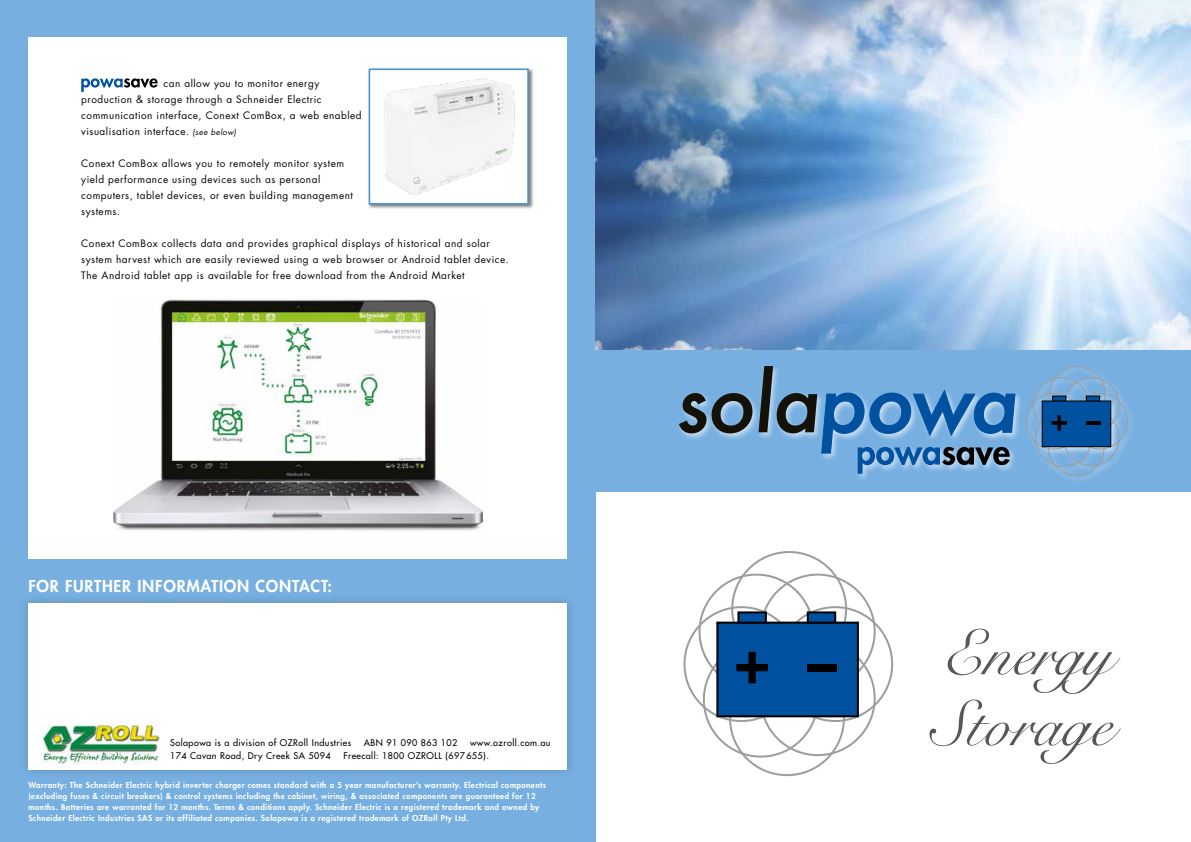
<style>
.page{position:relative;width:1191px;height:842px;background:#fff}
.page>*{position:absolute;margin:0;border:0;box-sizing:border-box;transform-origin:0 0}
.t1{font:64px/70.9px "Snell Roundhand";color:#575756}
.t2{font:800 16px "Futura Std";letter-spacing:.05em;color:#fff}
.t3{font:10px/16px "Futura Std";letter-spacing:.05em;color:#000}
.t4{font:500 9px "Futura Std";letter-spacing:.05em;color:#000}
.t5{font:800 8px/11px "Futura Std";letter-spacing:.05em;color:#fff}
.s1{font-style:italic;font-size:8px}
</style>
<div class="page">
<div style="left:0;top:0;width:595px;height:842px;background:#77afe0"></div>
<div style="left:28px;top:37px;width:539px;height:521px;background:#fff"></div>
<img style="left:595px;top:0;width:596px;height:350px">
<div style="left:595px;top:350px;width:596px;height:142px;background:#77afe0"></div>
<div style="left:19px;top:593px;width:558px;height:186px;background:#73a9d8"></div>
<div style="left:28px;top:603px;width:539px;height:167px;background:#fff"></div>
<img style="left:41px;top:724px;width:118px;height:39px">
<div style="left:677px;top:363px;width:459px;height:121px;background:#fff;opacity:.6"></div>
<div style="left:1025px;top:393px;width:57px;height:56px;border:1px solid #9d9d9c;border-radius:50%"></div>
<div style="left:1049px;top:366px;width:56px;height:57px;border:1px solid #9d9d9c;border-radius:50%"></div>
<div style="left:1071px;top:393px;width:57px;height:56px;border:1px solid #9d9d9c;border-radius:50%"></div>
<div style="left:1042px;top:401px;width:68px;height:46px;background:#0051a0"></div>
<div style="left:1041px;top:400px;width:70px;height:47px;border:1px solid #000"></div>
<div style="left:1052px;top:396px;width:14px;height:5px;background:#0051a0"></div>
<div style="left:1086px;top:396px;width:13px;height:5px;background:#0051a0"></div>
<div style="left:1085px;top:396px;width:15px;height:5px;border:1px solid #000"></div>
<svg style="left:1051px;top:415px;width:16px;height:16px"></svg>
<svg style="left:1086px;top:421px;width:14px;height:4px"></svg>
<svg style="left:679px;top:366px;width:336px;height:108px"></svg>
<div style="left:717px;top:623px;width:141px;height:93px;background:#0051a0"></div>
<div style="left:716px;top:622px;width:143px;height:95px;border:2px solid #000"></div>
<div style="left:738px;top:612px;width:28px;height:11px;background:#0051a0"></div>
<div style="left:737px;top:611px;width:30px;height:13px;border:2px solid #000"></div>
<div style="left:807px;top:612px;width:28px;height:11px;background:#0051a0"></div>
<div style="left:806px;top:611px;width:30px;height:13px;border:2px solid #000"></div>
<svg style="left:736px;top:652px;width:32px;height:31px"></svg>
<div style="left:807px;top:664px;width:15px;height:7px;background:#000"></div>
<div style="left:821px;top:664px;width:15px;height:7px;background:#000"></div>
<svg style="left:81px;top:78px;width:77px;height:14px"></svg>
<div style="left:367px;top:67px;width:167px;height:143px;background:#000;opacity:.5"></div>
<div style="left:369px;top:69px;width:159px;height:135px;background:#fff"></div>
<img style="left:384px;top:78px;width:131px;height:117px">
<div style="left:369px;top:69px;width:160px;height:136px;border:2px solid #4f95d1"></div>
<img style="left:113px;top:299px;width:369px;height:232px">
<p class="t3" style="left:81px;top:75px;width:282px;text-indent:82px">can allow you to monitor energy production &amp; storage through a Schneider Electric communication interface, Conext ComBox, a web enabled visualisation interface. <span class="s1">(see below)</span></p>
<p class="t3" style="left:81px;top:155px;width:273px">Conext ComBox allows you to remotely monitor system yield performance using devices such as personal computers, tablet devices, or even building management systems.</p>
<p class="t3" style="left:81px;top:235px;width:429px">Conext ComBox collects data and provides graphical displays of historical and solar system harvest which are easily reviewed using a web browser or Android tablet device.<br>The Android tablet app is available for free download from the Android Market</p>
<h2 class="t2" style="left:28px;top:576px;width:305px">for further information contact:</h2>
<p class="t4" style="left:170px;top:737px;width:182px">Solapowa is a division of OZRoll Industries</p>
<p class="t4" style="left:364px;top:737px;width:95px">ABN 91 090 863 102</p>
<p class="t4" style="left:470px;top:737px;width:82px">www.ozroll.com.au</p>
<p class="t4" style="left:170px;top:750px;width:162px">174 Cavan Road, Dry Creek SA 5094</p>
<p class="t4" style="left:343px;top:750px;width:147px">Freecall: 1800 OZROLL (697655).</p>
<p class="t5" style="left:28px;top:780px;width:519px">Warranty: The Schneider Electric hybrid inverter charger comes standard with a 5 year manufacturer’s warranty. Electrical components (excluding fuses &amp; circuit breakers) &amp; control systems including the cabinet, wiring, &amp; associated components are guaranteed for 12 months. Batteries are warranted for 12 months. Terms &amp; conditions apply. Schneider Electric is a registered trademark and owned by Schneider Electric Industries SAS or its affiliated companies. Solapowa is a registered trademark of OZRoll Pty Ltd.</p>
<h1 class="t1" style="left:931px;top:620px;width:183px">Energy<br>Storage</h1>
</div>
